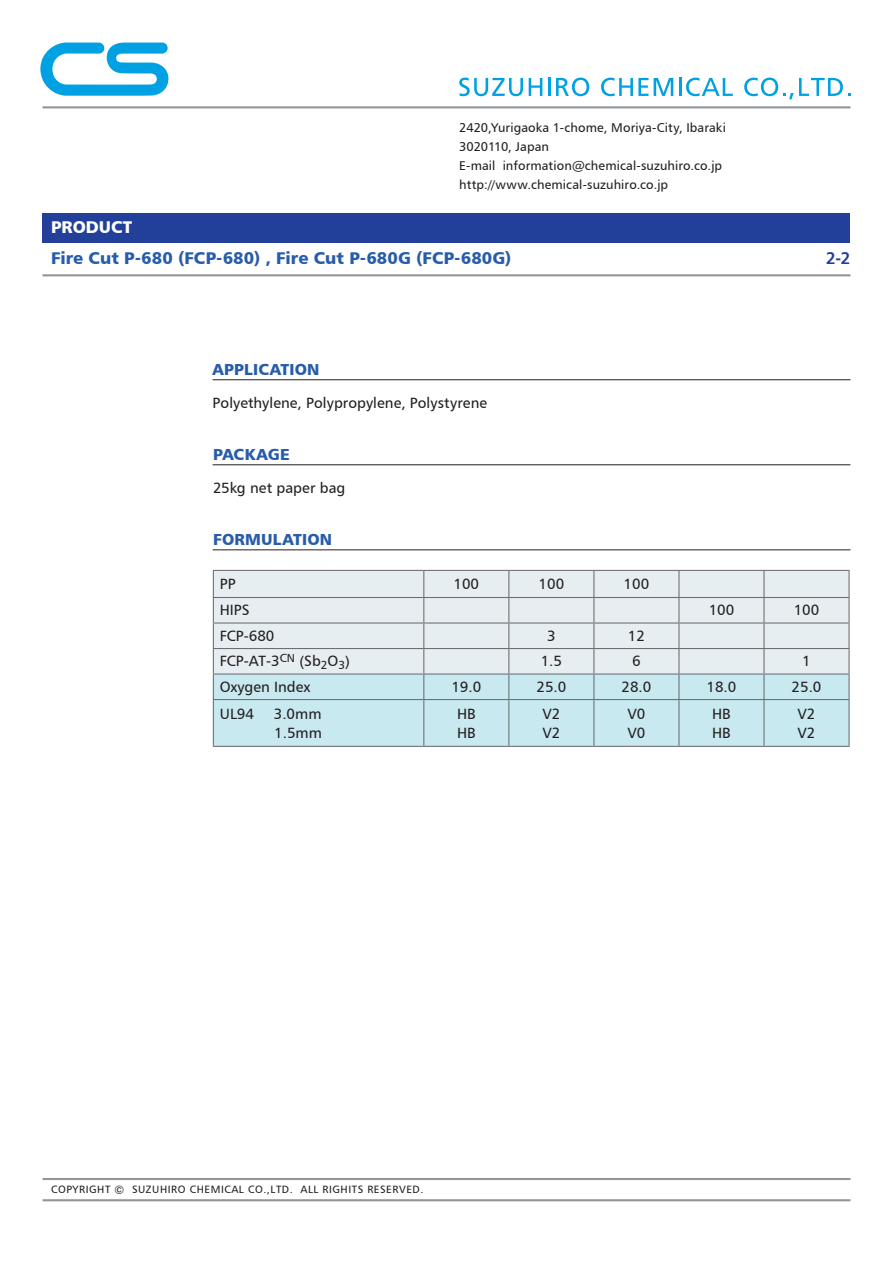
<style>
.page{position:relative;width:893px;height:1263px;background:#fff}
.page>*{position:absolute;margin:0;border:0;box-sizing:border-box;transform-origin:0 0}
.t1{font:16.95px "Humanist 777 BT Black B";letter-spacing:.005em;color:#275caa}
.t2{font:16.95px "Humanist 777 BT Black B";color:#fff}
.t3{font:16.95px "Humanist 777 BT Bold B";color:#223f99}
.t4{font:15.9px "Humanist 777 BT Black B";letter-spacing:.01em;color:#275caa}
.t5{font:14.85px/19.2px "Humanist 777 BT Roman B";color:#231f20}
.t6{font:12.75px/19.2px "Humanist 777 BT Roman B";letter-spacing:.01em;color:#231f20}
.t7{font:11.7px "Humanist 777 BT Roman B";color:#231f20}
.t8{font:10.65px "Humanist 777 BT Roman B";letter-spacing:.05em;color:#231f20}
.s1{font-family:"Hira Kaku Std N W3"}
.s2{font-size:11.7px}
</style>
<div class="page">
<hr style="left:43px;top:1178px;width:807px;height:2px;background:#939598">
<hr style="left:43px;top:1199px;width:807px;height:2px;background:#939598">
<div style="left:214px;top:571px;width:634px;height:102px;background:#e7eef1"></div>
<div style="left:214px;top:675px;width:634px;height:71px;background:#c8e9f0"></div>
<hr style="left:763px;top:571px;width:2px;height:26px;background:#6c6d70">
<hr style="left:848px;top:571px;width:2px;height:26px;background:#6c6d70">
<hr style="left:763px;top:598px;width:2px;height:24px;background:#6c6d70">
<hr style="left:848px;top:598px;width:2px;height:24px;background:#6c6d70">
<svg style="left:423px;top:571px;width:1px;height:128px"></svg>
<hr style="left:423px;top:700px;width:1px;height:46px;background:#6c6d70">
<svg style="left:508px;top:571px;width:1px;height:128px"></svg>
<hr style="left:508px;top:700px;width:1px;height:46px;background:#6c6d70">
<hr style="left:763px;top:623px;width:2px;height:25px;background:#6c6d70">
<hr style="left:848px;top:623px;width:2px;height:25px;background:#6c6d70">
<hr style="left:763px;top:649px;width:2px;height:24px;background:#6c6d70">
<hr style="left:848px;top:649px;width:2px;height:24px;background:#6c6d70">
<svg style="left:593px;top:571px;width:1px;height:128px"></svg>
<svg style="left:678px;top:571px;width:1px;height:128px"></svg>
<hr style="left:763px;top:675px;width:2px;height:24px;background:#6c6d70">
<hr style="left:848px;top:675px;width:2px;height:24px;background:#6c6d70">
<hr style="left:593px;top:700px;width:1px;height:46px;background:#6c6d70">
<hr style="left:678px;top:700px;width:1px;height:46px;background:#6c6d70">
<hr style="left:763px;top:700px;width:2px;height:46px;background:#6c6d70">
<hr style="left:848px;top:700px;width:2px;height:46px;background:#6c6d70">
<hr style="left:213px;top:570px;width:211px;height:1px;background:#6c6d70">
<hr style="left:424px;top:570px;width:85px;height:1px;background:#6c6d70">
<hr style="left:509px;top:570px;width:85px;height:1px;background:#6c6d70">
<hr style="left:594px;top:570px;width:85px;height:1px;background:#6c6d70">
<hr style="left:679px;top:570px;width:85px;height:1px;background:#6c6d70">
<hr style="left:764px;top:570px;width:86px;height:1px;background:#6c6d70">
<hr style="left:213px;top:597px;width:211px;height:1px;background:#6c6d70">
<hr style="left:424px;top:597px;width:85px;height:1px;background:#6c6d70">
<hr style="left:509px;top:597px;width:85px;height:1px;background:#6c6d70">
<hr style="left:594px;top:597px;width:85px;height:1px;background:#6c6d70">
<hr style="left:679px;top:597px;width:85px;height:1px;background:#6c6d70">
<hr style="left:764px;top:597px;width:86px;height:1px;background:#6c6d70">
<hr style="left:213px;top:622px;width:211px;height:1px;background:#6c6d70">
<hr style="left:424px;top:622px;width:85px;height:1px;background:#6c6d70">
<hr style="left:509px;top:622px;width:85px;height:1px;background:#6c6d70">
<hr style="left:594px;top:622px;width:85px;height:1px;background:#6c6d70">
<hr style="left:679px;top:622px;width:85px;height:1px;background:#6c6d70">
<hr style="left:764px;top:622px;width:86px;height:1px;background:#6c6d70">
<svg style="left:213px;top:571px;width:1px;height:128px"></svg>
<hr style="left:213px;top:700px;width:1px;height:46px;background:#6c6d70">
<hr style="left:213px;top:648px;width:211px;height:1px;background:#6c6d70">
<hr style="left:424px;top:648px;width:85px;height:1px;background:#6c6d70">
<hr style="left:509px;top:648px;width:85px;height:1px;background:#6c6d70">
<hr style="left:594px;top:648px;width:85px;height:1px;background:#6c6d70">
<hr style="left:679px;top:648px;width:85px;height:1px;background:#6c6d70">
<hr style="left:764px;top:648px;width:86px;height:1px;background:#6c6d70">
<hr style="left:213px;top:673px;width:211px;height:2px;background:#6c6d70">
<hr style="left:424px;top:673px;width:85px;height:2px;background:#6c6d70">
<hr style="left:509px;top:673px;width:85px;height:2px;background:#6c6d70">
<hr style="left:594px;top:673px;width:85px;height:2px;background:#6c6d70">
<hr style="left:679px;top:673px;width:85px;height:2px;background:#6c6d70">
<hr style="left:764px;top:673px;width:86px;height:2px;background:#6c6d70">
<hr style="left:213px;top:699px;width:211px;height:1px;background:#6c6d70">
<hr style="left:424px;top:699px;width:85px;height:1px;background:#6c6d70">
<hr style="left:509px;top:699px;width:85px;height:1px;background:#6c6d70">
<hr style="left:594px;top:699px;width:85px;height:1px;background:#6c6d70">
<hr style="left:679px;top:699px;width:85px;height:1px;background:#6c6d70">
<hr style="left:764px;top:699px;width:86px;height:1px;background:#6c6d70">
<hr style="left:213px;top:746px;width:211px;height:1px;background:#6c6d70">
<hr style="left:424px;top:746px;width:85px;height:1px;background:#6c6d70">
<hr style="left:509px;top:746px;width:85px;height:1px;background:#6c6d70">
<hr style="left:594px;top:746px;width:85px;height:1px;background:#6c6d70">
<hr style="left:679px;top:746px;width:85px;height:1px;background:#6c6d70">
<hr style="left:764px;top:746px;width:86px;height:1px;background:#6c6d70">
<hr style="left:213px;top:550px;width:637px;height:1px;background:#231f20">
<hr style="left:43px;top:106px;width:807px;height:2px;background:#939598">
<div style="left:43px;top:213px;width:807px;height:29px;background:#223f99"></div>
<hr style="left:43px;top:274px;width:807px;height:2px;background:#939598">
<svg style="left:40px;top:43px;width:129px;height:53px"></svg>
<svg style="left:459px;top:78px;width:64px;height:18px"></svg>
<svg style="left:529px;top:78px;width:13px;height:18px"></svg>
<hr style="left:548px;top:78px;width:3px;height:18px;background:#00a1e3">
<svg style="left:556px;top:78px;width:33px;height:18px"></svg>
<svg style="left:601px;top:78px;width:47px;height:18px"></svg>
<svg style="left:654px;top:78px;width:19px;height:18px"></svg>
<svg style="left:679px;top:78px;width:54px;height:18px"></svg>
<svg style="left:744px;top:78px;width:106px;height:21px"></svg>
<hr style="left:213px;top:379px;width:637px;height:1px;background:#231f20">
<hr style="left:213px;top:464px;width:637px;height:1px;background:#231f20">
<p class="t2" style="left:51px;top:216px;width:83px">PRODUCT</p>
<p class="t6" style="left:459px;top:118px;width:268px">2420,Yurigaoka 1-chome, Moriya-City, Ibaraki<br>3020110, Japan</p>
<p class="t6" style="left:503px;top:156px;width:221px">information@chemical-suzuhiro.co j p.</p>
<p class="t6" style="left:459px;top:156px;width:210px">-E mail http://www.chemical-suzuhiro.co j p.</p>
<p class="t1" style="left:51px;top:247px;width:462px">Fire Cut P-680 (FCP-680) , Fire Cut P-680G (FCP-680G(</p>
<p class="t4" style="left:213px;top:359px;width:108px">APPLICATION</p>
<p class="t5" style="left:213px;top:393px;width:276px">Polyethylene, Polypropylene, Polystyrene</p>
<p class="t4" style="left:213px;top:444px;width:78px">PACKAGE</p>
<p class="t5" style="left:213px;top:478px;width:134px">25kg net paper bag</p>
<p class="t4" style="left:213px;top:529px;width:121px">FORMULATION</p>
<p class="t5" style="left:220px;top:574px;width:17px">PP</p>
<p class="t5" style="left:454px;top:574px;width:27px">100</p>
<p class="t5" style="left:539px;top:574px;width:27px">100</p>
<p class="t5" style="left:624px;top:574px;width:27px">100</p>
<p class="t5" style="left:220px;top:600px;width:31px">HIPS</p>
<p class="t5" style="left:709px;top:600px;width:27px">100</p>
<p class="t5" style="left:220px;top:626px;width:56px">FCP-680</p>
<p class="t5" style="left:547px;top:626px;width:10px">3</p>
<p class="t5" style="left:628px;top:626px;width:19px">12</p>
<p class="t7" style="left:280px;top:651px;width:17px">CN</p>
<p class="t5" style="left:299px;top:651px;width:52px">( S b O<sub>2</sub> (<sub>3</sub></p>
<p class="t5" style="left:220px;top:651px;width:61px">FCP-AT-3</p>
<p class="t5" style="left:541px;top:651px;width:23px">1.5</p>
<p class="t5" style="left:632px;top:651px;width:10px">6</p>
<p class="t3" style="left:826px;top:248px;width:26px">2-2</p>
<p class="t5" style="left:794px;top:600px;width:27px">100</p>
<p class="t5" style="left:802px;top:651px;width:10px">1</p>
<p class="t5" style="left:220px;top:673px;width:103px;line-height:26.5px">Oxygen Index<br>UL94 <span class="s1">　</span>3.0mm</p>
<p class="t5" style="left:274px;top:723px;width:49px">1.5mm</p>
<p class="t5" style="left:451px;top:677px;width:31px">19.0</p>
<p class="t5" style="left:536px;top:677px;width:31px">25.0</p>
<p class="t5" style="left:621px;top:677px;width:31px">28.0</p>
<p class="t5" style="left:707px;top:677px;width:31px">18.0</p>
<p class="t5" style="left:792px;top:677px;width:31px">25.0</p>
<p class="t5" style="left:457px;top:703px;width:20px">HB<br>HB</p>
<p class="t5" style="left:542px;top:703px;width:19px">V2<br>V2</p>
<p class="t5" style="left:627px;top:703px;width:19px">V0<br>V0</p>
<p class="t5" style="left:712px;top:703px;width:20px">HB<br>HB</p>
<p class="t5" style="left:797px;top:703px;width:19px">V2<br>V2</p>
<p class="t8" style="left:51px;top:1183px;width:75px">COPYRIGHT <span class="s2">©</span></p>
<p class="t8" style="left:132px;top:1183px;width:162px">SUZUHIRO CHEMICAL CO.,LTD.</p>
<p class="t8" style="left:300px;top:1183px;width:124px">ALL RIGHITS RESERVED.</p>
</div>
